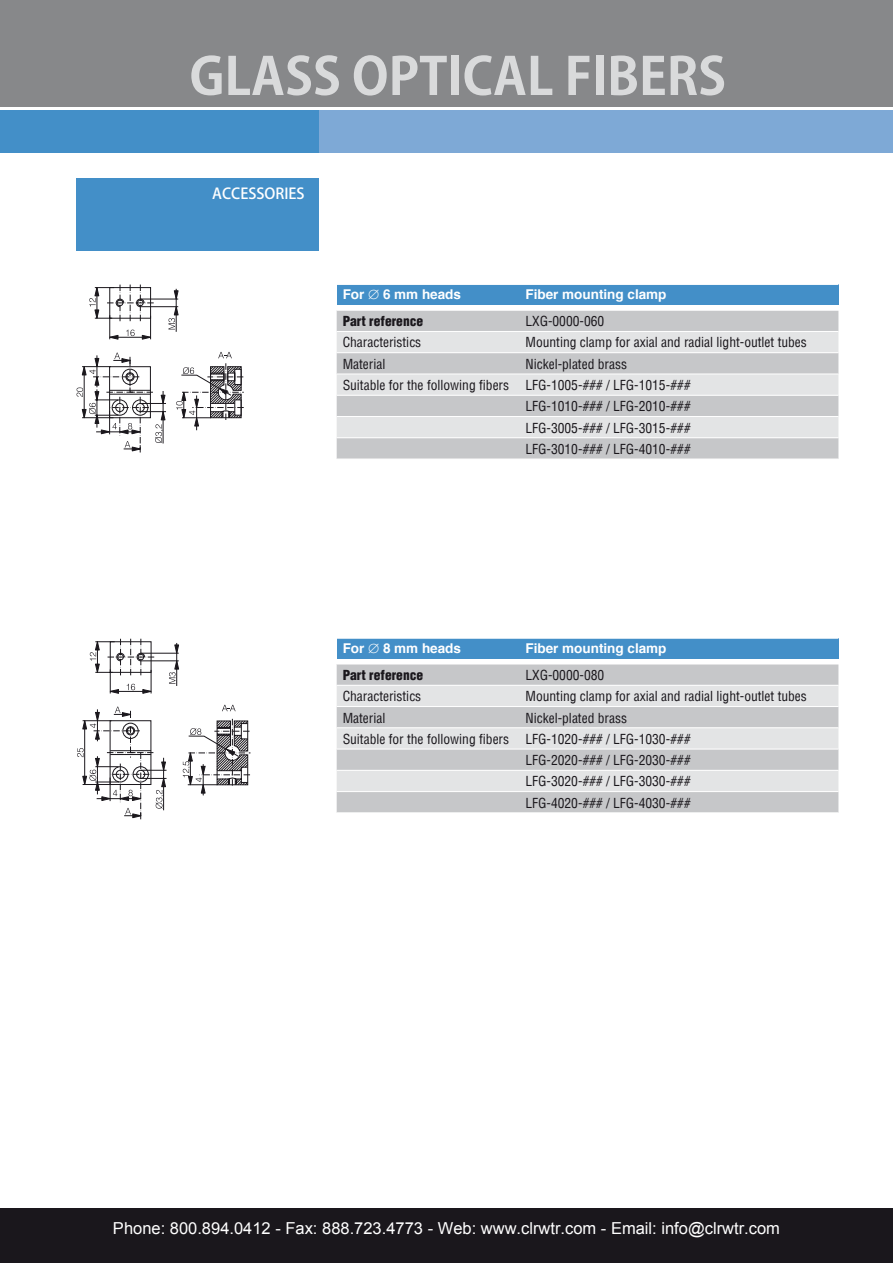
<style>
.page{position:relative;width:893px;height:1263px;background:#fff}
.page>*{position:absolute;margin:0;border:0;box-sizing:border-box;transform-origin:0 0}
.t1{font:700 51px "Koz Go Pro";color:#d9dadb}
.t2{font:16.5px "Arial";color:#fff}
.t3{font:500 15px "Koz Go Pro";color:#fff}
.t4{font:13.5px "Switzerland Condensed";color:#1a171c}
.t5{font:700 13.5px "Switzerland";color:#fff}
.t6{font:13.5px "Switzerland Cond Black Plain";color:#1a171c}
</style>
<div class="page">
<div style="left:0;top:1208px;width:893px;height:55px;background:#1a171c"></div>
<div style="left:0;top:0;width:893px;height:106px;background:#87888a"></div>
<div style="left:0;top:111px;width:319px;height:42px;background:#438fc8"></div>
<div style="left:319px;top:111px;width:574px;height:42px;background:#7ea9d6"></div>
<div style="left:337px;top:284px;width:501px;height:22px;background:#438fc8"></div>
<div style="left:337px;top:311px;width:501px;height:148px;background:#c6c7c9"></div>
<svg style="left:337px;top:332px;width:501px;height:105px;background:#d7d8da"></svg>
<hr style="left:337px;top:284px;width:501px;height:1px;background:#fff">
<hr style="left:337px;top:305px;width:507px;height:1px;background:#fff">
<hr style="left:337px;top:331px;width:501px;height:1px;background:#fff">
<hr style="left:337px;top:352px;width:501px;height:1px;background:#fff">
<hr style="left:337px;top:374px;width:501px;height:1px;background:#fff">
<hr style="left:337px;top:395px;width:501px;height:1px;background:#fff">
<hr style="left:337px;top:416px;width:501px;height:1px;background:#fff">
<hr style="left:337px;top:437px;width:501px;height:1px;background:#fff">
<div style="left:337px;top:638px;width:501px;height:21px;background:#438fc8"></div>
<div style="left:337px;top:665px;width:501px;height:147px;background:#c6c7c9"></div>
<svg style="left:337px;top:686px;width:501px;height:105px;background:#d7d8da"></svg>
<hr style="left:337px;top:638px;width:501px;height:1px;background:#fff">
<hr style="left:337px;top:685px;width:501px;height:1px;background:#fff">
<hr style="left:337px;top:706px;width:501px;height:1px;background:#fff">
<hr style="left:337px;top:727px;width:501px;height:1px;background:#fff">
<hr style="left:337px;top:749px;width:501px;height:1px;background:#fff">
<hr style="left:337px;top:770px;width:501px;height:1px;background:#fff">
<hr style="left:337px;top:791px;width:501px;height:1px;background:#fff">
<svg style="left:77px;top:285px;width:167px;height:168px"></svg>
<svg style="left:77px;top:639px;width:173px;height:181px"></svg>
<div style="left:77px;top:179px;width:242px;height:72px;background:#438fc8"></div>
<h1 class="t1" style="left:189px;top:43px;width:538px">GLASS OPTICAL FIBERS</h1>
<p class="t3" style="left:212px;top:184px;width:94px">ACCESSORIES</p>
<p class="t5" style="left:343px;top:286px;width:120px">For ∅ 6 mm heads</p>
<p class="t5" style="left:525px;top:286px;width:142px">Fiber mounting clamp</p>
<p class="t6" style="left:343px;top:313px;width:82px">Part reference</p>
<p class="t4" style="left:525px;top:313px;width:80px">LXG-0000-060</p>
<p class="t4" style="left:343px;top:334px;width:80px">Characteristics</p>
<p class="t4" style="left:525px;top:334px;width:283px">Mounting clamp for axial and radial light-outlet tubes</p>
<p class="t4" style="left:343px;top:355px;width:44px">Material</p>
<p class="t4" style="left:525px;top:355px;width:103px">Nickel-plated brass</p>
<p class="t4" style="left:343px;top:377px;width:349px">Suitable for the following fibers LFG-1005-### / LFG-1015-###</p>
<p class="t4" style="left:525px;top:398px;width:166px">LFG-1010-### / LFG-2010-###</p>
<p class="t4" style="left:525px;top:419px;width:166px">LFG-3005-### / LFG-3015-###</p>
<p class="t4" style="left:525px;top:440px;width:166px">LFG-3010-### / LFG-4010-###</p>
<p class="t5" style="left:343px;top:640px;width:120px">For ∅ 8 mm heads</p>
<p class="t5" style="left:525px;top:640px;width:142px">Fiber mounting clamp</p>
<p class="t6" style="left:343px;top:667px;width:82px">Part reference</p>
<p class="t4" style="left:525px;top:667px;width:80px">LXG-0000-080</p>
<p class="t4" style="left:343px;top:688px;width:80px">Characteristics</p>
<p class="t4" style="left:525px;top:688px;width:283px">Mounting clamp for axial and radial light-outlet tubes</p>
<p class="t4" style="left:343px;top:709px;width:44px">Material</p>
<p class="t4" style="left:525px;top:709px;width:103px">Nickel-plated brass</p>
<p class="t4" style="left:343px;top:730px;width:349px">Suitable for the following fibers LFG-1020-### / LFG-1030-###</p>
<p class="t4" style="left:525px;top:752px;width:166px">LFG-2020-### / LFG-2030-###</p>
<p class="t4" style="left:525px;top:773px;width:166px">LFG-3020-### / LFG-3030-###</p>
<p class="t4" style="left:525px;top:794px;width:166px">LFG-4020-### / LFG-4030-###</p>
<p class="t2" style="left:113px;top:1218px;width:668px">Phone: 800.894.0412 - Fax: 888.723.4773 - Web: www.clrwtr.com - Email: info@clrwtr.com</p>
</div>
